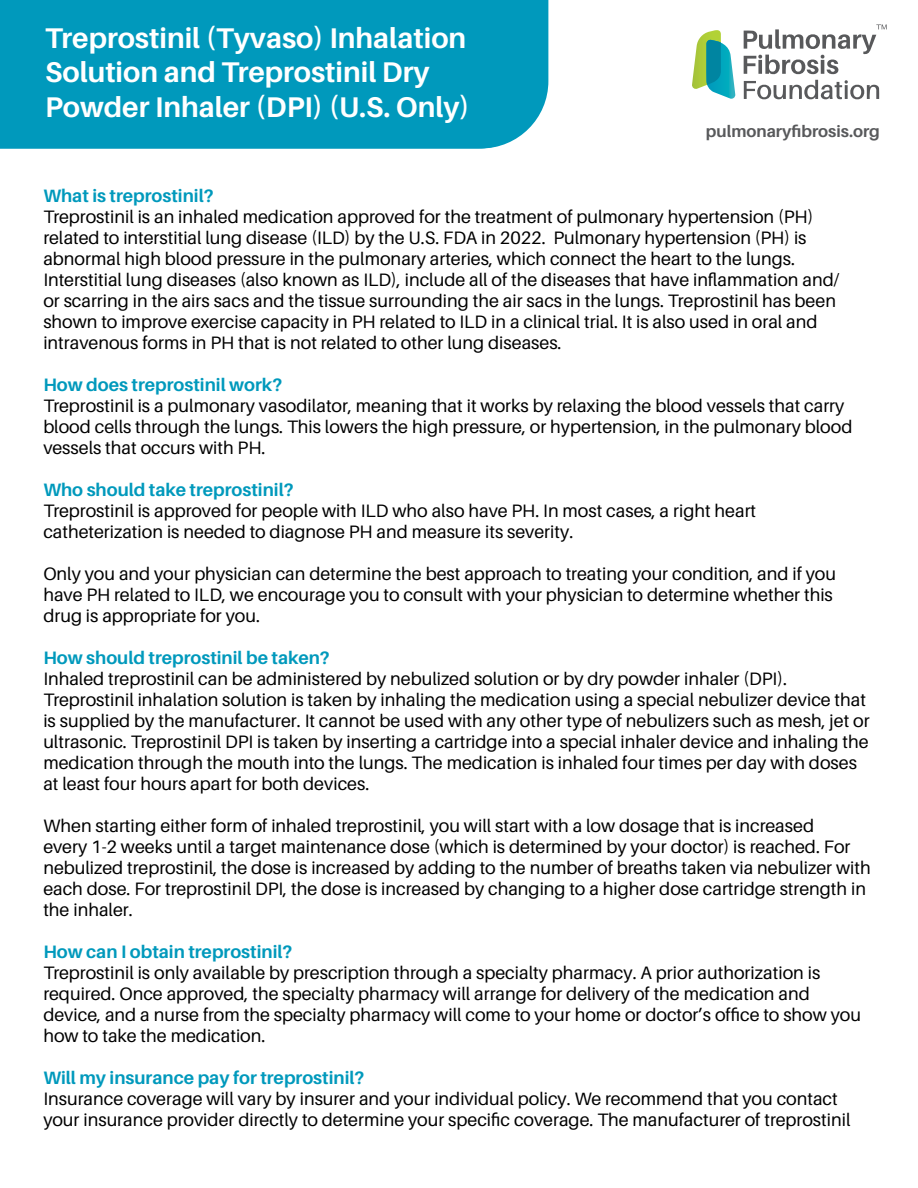
<style>
.page{position:relative;width:918px;height:1188px;background:#fff}
.page>*{position:absolute;margin:0;border:0;box-sizing:border-box;transform-origin:0 0}
.t1{font:700 28.5px/34.2px "Aileron";color:#fff}
.t2{font:18px/21px "Aileron";color:#000}
.t3{font:700 18px "Aileron";color:#0099bc}
.t4{font:700 16.5px "Aileron";color:#58595b}
</style>
<div class="page">
<div style="left:0;top:0;width:546px;height:148px;background:#0099bc"></div>
<svg style="left:692px;top:30px;width:44px;height:69px"></svg>
<svg style="left:744px;top:24px;width:143px;height:75px"></svg>
<h1 class="t1" style="left:45px;top:21px;width:426px">Treprostinil (Tyvaso) Inhalation<br>Solution and Treprostinil Dry<br>Powder Inhaler (DPI) (U.S. Only)</h1>
<p class="t4" style="left:706px;top:122px;width:176px">pulmonaryfibrosis.org</p>
<p class="t3" style="left:43px;top:185px;width:172px">What is treprostinil?</p>
<p class="t2" style="left:43px;top:206px;width:797px">Treprostinil is an inhaled medication approved for the treatment of pulmonary hypertension (PH) related to interstitial lung disease (ILD) by the U.S. FDA in 2022. Pulmonary hypertension (PH) is abnormal high blood pressure in the pulmonary arteries, which connect the heart to the lungs.<br>Interstitial lung diseases (also known as ILD), include all of the diseases that have inflammation and/ or scarring in the airs sacs and the tissue surrounding the air sacs in the lungs. Treprostinil has been shown to improve exercise capacity in PH related to ILD in a clinical trial. It is also used in oral and intravenous forms in PH that is not related to other lung diseases.</p>
<p class="t3" style="left:43px;top:375px;width:240px">How does treprostinil work?</p>
<p class="t2" style="left:43px;top:395px;width:811px">Treprostinil is a pulmonary vasodilator, meaning that it works by relaxing the blood vessels that carry blood cells through the lungs. This lowers the high pressure, or hypertension, in the pulmonary blood vessels that occurs with PH.</p>
<p class="t3" style="left:43px;top:480px;width:252px">Who should take treprostinil?</p>
<p class="t2" style="left:43px;top:500px;width:714px">Treprostinil is approved for people with ILD who also have PH. In most cases, a right heart catheterization is needed to diagnose PH and measure its severity.</p>
<p class="t2" style="left:43px;top:563px;width:794px">Only you and your physician can determine the best approach to treating your condition, and if you have PH related to ILD, we encourage you to consult with your physician to determine whether this drug is appropriate for you.</p>
<p class="t3" style="left:43px;top:648px;width:288px">How should treprostinil be taken?</p>
<p class="t2" style="left:43px;top:668px;width:828px">Inhaled treprostinil can be administered by nebulized solution or by dry powder inhaler (DPI).<br>Treprostinil inhalation solution is taken by inhaling the medication using a special nebulizer device that is supplied by the manufacturer. It cannot be used with any other type of nebulizers such as mesh, jet or ultrasonic. Treprostinil DPI is taken by inserting a cartridge into a special inhaler device and inhaling the medication through the mouth into the lungs. The medication is inhaled four times per day with doses at least four hours apart for both devices.</p>
<p class="t2" style="left:43px;top:815px;width:829px">When starting either form of inhaled treprostinil, you will start with a low dosage that is increased<br>every 1-2 weeks until a target maintenance dose (which is determined by your doctor) is reached. For nebulized treprostinil, the dose is increased by adding to the number of breaths taken via nebulizer with each dose. For treprostinil DPI, the dose is increased by changing to a higher dose cartridge strength in the inhaler.</p>
<p class="t3" style="left:43px;top:942px;width:251px">How can I obtain treprostinil?</p>
<p class="t2" style="left:43px;top:962px;width:819px">Treprostinil is only available by prescription through a specialty pharmacy. A prior authorization is required. Once approved, the specialty pharmacy will arrange for delivery of the medication and device, and a nurse from the specialty pharmacy will come to your home or doctor’s office to show you how to take the medication.</p>
<p class="t3" style="left:43px;top:1068px;width:323px">Will my insurance pay for treprostinil?</p>
<p class="t2" style="left:43px;top:1088px;width:809px">Insurance coverage will vary by insurer and your individual policy. We recommend that you contact your insurance provider directly to determine your specific coverage. The manufacturer of treprostinil</p>
</div>
